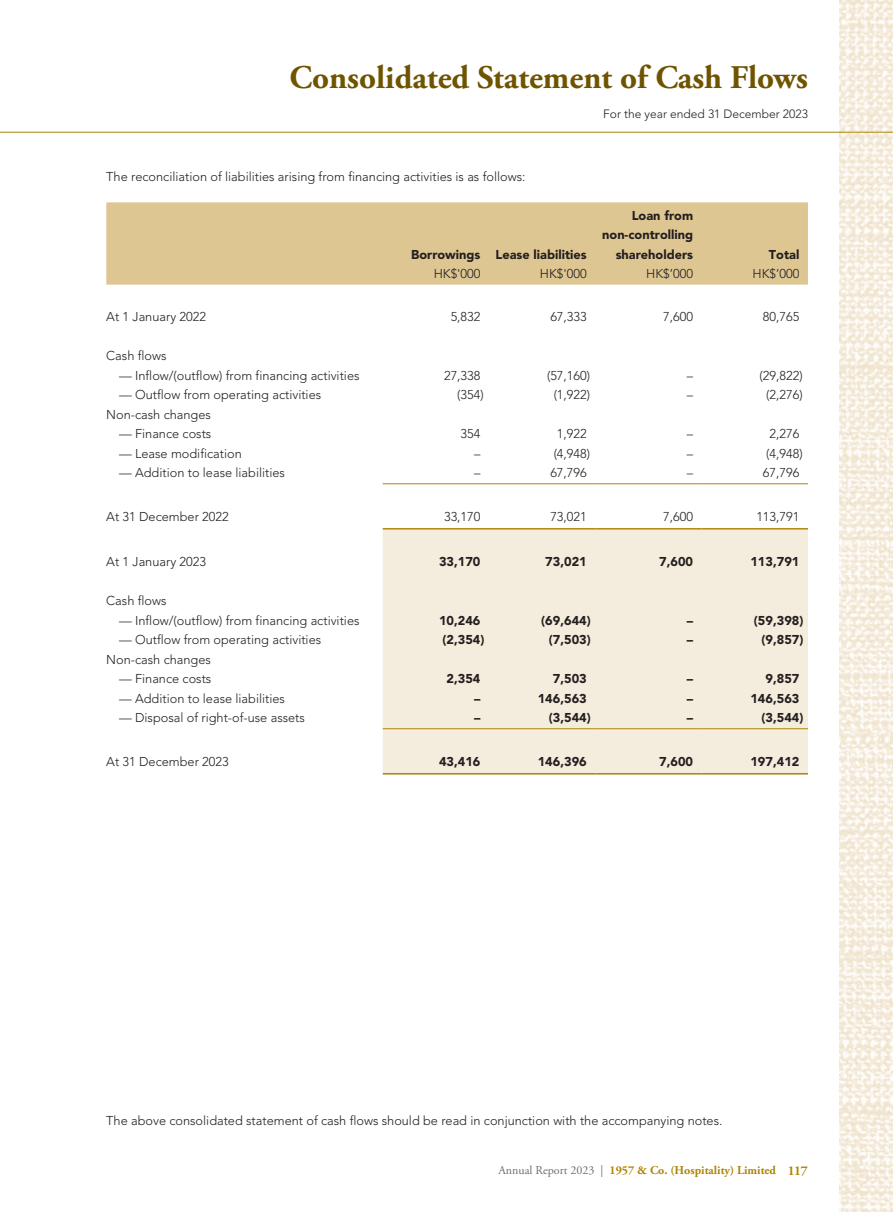
<style>
.page{position:relative;width:893px;height:1212px;background:#fff}
.page>*{position:absolute;margin:0;border:0;box-sizing:border-box;transform-origin:0 0}
.t1{font:700 33px "Adobe Garamond Pro";color:#6f5400}
.t2{font:300 12.75px "Avenir LT Std";color:#231f20}
.t3{font:900 12.75px/19.5px "Avenir LT Std";color:#231f20;text-align:right}
.t4{font:700 12px "Adobe Garamond Pro";color:#ad8605}
.t5{font:300 12px "Avenir LT Std";color:#231f20}
.s1{font-weight:400;color:#6d6e70}
.s2{font-size:13.5px}
</style>
<div class="page">
<img style="left:840px;top:0;width:53px;height:1212px">
<hr style="left:0;top:132px;width:893px;height:1px;background:#ad8605">
<div style="left:106px;top:202px;width:702px;height:83px;background:#dec692"></div>
<div style="left:383px;top:529px;width:425px;height:244px;background:#f4ecdc"></div>
<hr style="left:383px;top:483px;width:106px;height:1px;background:#ad8605">
<hr style="left:489px;top:483px;width:106px;height:1px;background:#ad8605">
<hr style="left:595px;top:483px;width:107px;height:1px;background:#ad8605">
<hr style="left:702px;top:483px;width:106px;height:1px;background:#ad8605">
<hr style="left:383px;top:528px;width:106px;height:1px;background:#ad8605">
<hr style="left:489px;top:528px;width:106px;height:1px;background:#ad8605">
<hr style="left:595px;top:528px;width:107px;height:1px;background:#ad8605">
<hr style="left:702px;top:528px;width:106px;height:1px;background:#ad8605">
<hr style="left:383px;top:728px;width:106px;height:1px;background:#ad8605">
<hr style="left:489px;top:728px;width:106px;height:1px;background:#ad8605">
<hr style="left:595px;top:728px;width:107px;height:1px;background:#ad8605">
<hr style="left:702px;top:728px;width:106px;height:1px;background:#ad8605">
<hr style="left:383px;top:773px;width:106px;height:1px;background:#ad8605">
<hr style="left:489px;top:773px;width:106px;height:1px;background:#ad8605">
<hr style="left:595px;top:773px;width:107px;height:1px;background:#ad8605">
<hr style="left:702px;top:773px;width:106px;height:1px;background:#ad8605">
<h1 class="t1" style="left:289px;top:64px;width:520px">Consolidated Statement of Cash Flows</h1>
<p class="t5" style="left:603px;top:108px;width:206px">For the year ended 31 December 2023</p>
<p class="t2" style="left:106px;top:170px;width:421px">The reconciliation of liabilities arising from financing activities is as follows:</p>
<p class="t3" style="left:411px;top:245px;width:177px">Borrowings Lease liabilities</p>
<p class="t3" style="left:602px;top:206px;width:92px">Loan from non-controlling shareholders</p>
<p class="t3" style="left:769px;top:245px;width:32px">Total</p>
<p class="t2" style="left:434px;top:268px;width:48px">HK$'000</p>
<p class="t2" style="left:540px;top:268px;width:48px">HK$'000</p>
<p class="t2" style="left:646px;top:268px;width:48px">HK$’000</p>
<p class="t2" style="left:753px;top:268px;width:48px">HK$’000</p>
<p class="t2" style="left:106px;top:311px;width:101px">At 1 January 2022</p>
<p class="t2" style="left:451px;top:311px;width:31px">5,832</p>
<p class="t2" style="left:550px;top:311px;width:38px">67,333</p>
<p class="t2" style="left:663px;top:311px;width:31px">7,600</p>
<p class="t2" style="left:763px;top:311px;width:38px">80,765</p>
<p class="t2" style="left:106px;top:350px;width:62px">Cash flows</p>
<p class="t2" style="left:119px;top:369px;width:242px">— Inflow/(outflow) from financing activities</p>
<p class="t2" style="left:444px;top:369px;width:38px">27,338</p>
<p class="t2" style="left:547px;top:369px;width:45px">(57,160)</p>
<p class="t2" style="left:687px;top:369px;width:8px">–</p>
<p class="t2" style="left:760px;top:369px;width:45px">(29,822)</p>
<p class="t2" style="left:119px;top:389px;width:204px">— Outflow from operating activities</p>
<p class="t2" style="left:457px;top:389px;width:28px">(354)</p>
<p class="t2" style="left:554px;top:389px;width:38px">(1,922)</p>
<p class="t2" style="left:687px;top:389px;width:8px">–</p>
<p class="t2" style="left:766px;top:389px;width:38px">(2,276)</p>
<p class="t2" style="left:106px;top:408px;width:106px">Non-cash changes</p>
<p class="t2" style="left:119px;top:428px;width:94px">— Finance costs</p>
<p class="t2" style="left:461px;top:428px;width:21px">354</p>
<p class="t2" style="left:557px;top:428px;width:31px">1,922</p>
<p class="t2" style="left:687px;top:428px;width:8px">–</p>
<p class="t2" style="left:770px;top:428px;width:31px">2,276</p>
<p class="t2" style="left:119px;top:447px;width:124px">— Lease modification</p>
<p class="t2" style="left:474px;top:447px;width:8px">–</p>
<p class="t2" style="left:554px;top:447px;width:38px">(4,948)</p>
<p class="t2" style="left:687px;top:447px;width:8px">–</p>
<p class="t2" style="left:766px;top:447px;width:38px">(4,948)</p>
<p class="t2" style="left:119px;top:467px;width:167px">— Addition to lease liabilities</p>
<p class="t2" style="left:474px;top:467px;width:8px">–</p>
<p class="t2" style="left:550px;top:467px;width:38px">67,796</p>
<p class="t2" style="left:687px;top:467px;width:8px">–</p>
<p class="t2" style="left:763px;top:467px;width:38px">67,796</p>
<p class="t2" style="left:106px;top:510px;width:124px">At 31 December 2022</p>
<p class="t2" style="left:444px;top:510px;width:38px">33,170</p>
<p class="t2" style="left:550px;top:510px;width:38px">73,021</p>
<p class="t2" style="left:663px;top:510px;width:31px">7,600</p>
<p class="t2" style="left:756px;top:510px;width:45px">113,791</p>
<p class="t2" style="left:106px;top:556px;width:101px">At 1 January 2023</p>
<p class="t3" style="left:439px;top:553px;width:43px">33,170</p>
<p class="t3" style="left:545px;top:553px;width:43px">73,021</p>
<p class="t3" style="left:659px;top:553px;width:35px">7,600</p>
<p class="t3" style="left:750px;top:553px;width:51px">113,791</p>
<p class="t2" style="left:106px;top:595px;width:62px">Cash flows</p>
<p class="t2" style="left:119px;top:614px;width:242px">— Inflow/(outflow) from financing activities</p>
<p class="t3" style="left:439px;top:611px;width:43px">10,246</p>
<p class="t3" style="left:541px;top:611px;width:51px">(69,644)</p>
<p class="t3" style="left:687px;top:611px;width:8px">–</p>
<p class="t3" style="left:754px;top:611px;width:51px">(59,398)</p>
<p class="t2" style="left:119px;top:634px;width:204px">— Outflow from operating activities</p>
<p class="t3" style="left:443px;top:631px;width:43px">(2,354)</p>
<p class="t3" style="left:549px;top:631px;width:43px">(7,503)</p>
<p class="t3" style="left:687px;top:631px;width:8px">–</p>
<p class="t3" style="left:761px;top:631px;width:43px">(9,857)</p>
<p class="t2" style="left:106px;top:653px;width:106px">Non-cash changes</p>
<p class="t2" style="left:119px;top:673px;width:94px">— Finance costs</p>
<p class="t3" style="left:447px;top:670px;width:35px">2,354</p>
<p class="t3" style="left:553px;top:670px;width:35px">7,503</p>
<p class="t3" style="left:687px;top:670px;width:8px">–</p>
<p class="t3" style="left:765px;top:670px;width:35px">9,857</p>
<p class="t2" style="left:119px;top:692px;width:167px">— Addition to lease liabilities</p>
<p class="t3" style="left:474px;top:689px;width:8px">–</p>
<p class="t3" style="left:538px;top:689px;width:51px">146,563</p>
<p class="t3" style="left:687px;top:689px;width:8px">–</p>
<p class="t3" style="left:750px;top:689px;width:51px">146,563</p>
<p class="t2" style="left:119px;top:712px;width:187px">— Disposal of right-of-use assets</p>
<p class="t3" style="left:474px;top:709px;width:8px">–</p>
<p class="t3" style="left:549px;top:709px;width:43px">(3,544)</p>
<p class="t3" style="left:687px;top:709px;width:8px">–</p>
<p class="t3" style="left:761px;top:709px;width:43px">(3,544)</p>
<p class="t2" style="left:106px;top:755px;width:124px">At 31 December 2023</p>
<p class="t3" style="left:439px;top:752px;width:43px">43,416</p>
<p class="t3" style="left:538px;top:752px;width:51px">146,396</p>
<p class="t3" style="left:659px;top:752px;width:35px">7,600</p>
<p class="t3" style="left:750px;top:752px;width:51px">197,412</p>
<p class="t2" style="left:106px;top:1114px;width:618px">The above consolidated statement of cash flows should be read in conjunction with the accompanying notes.</p>
<p class="t4" style="left:498px;top:1165px;width:311px"><span class="s1">Annual Report 2023 |</span> 1957 &amp; Co. (Hospitality) Limited <span class="s2">117</span></p>
</div>
